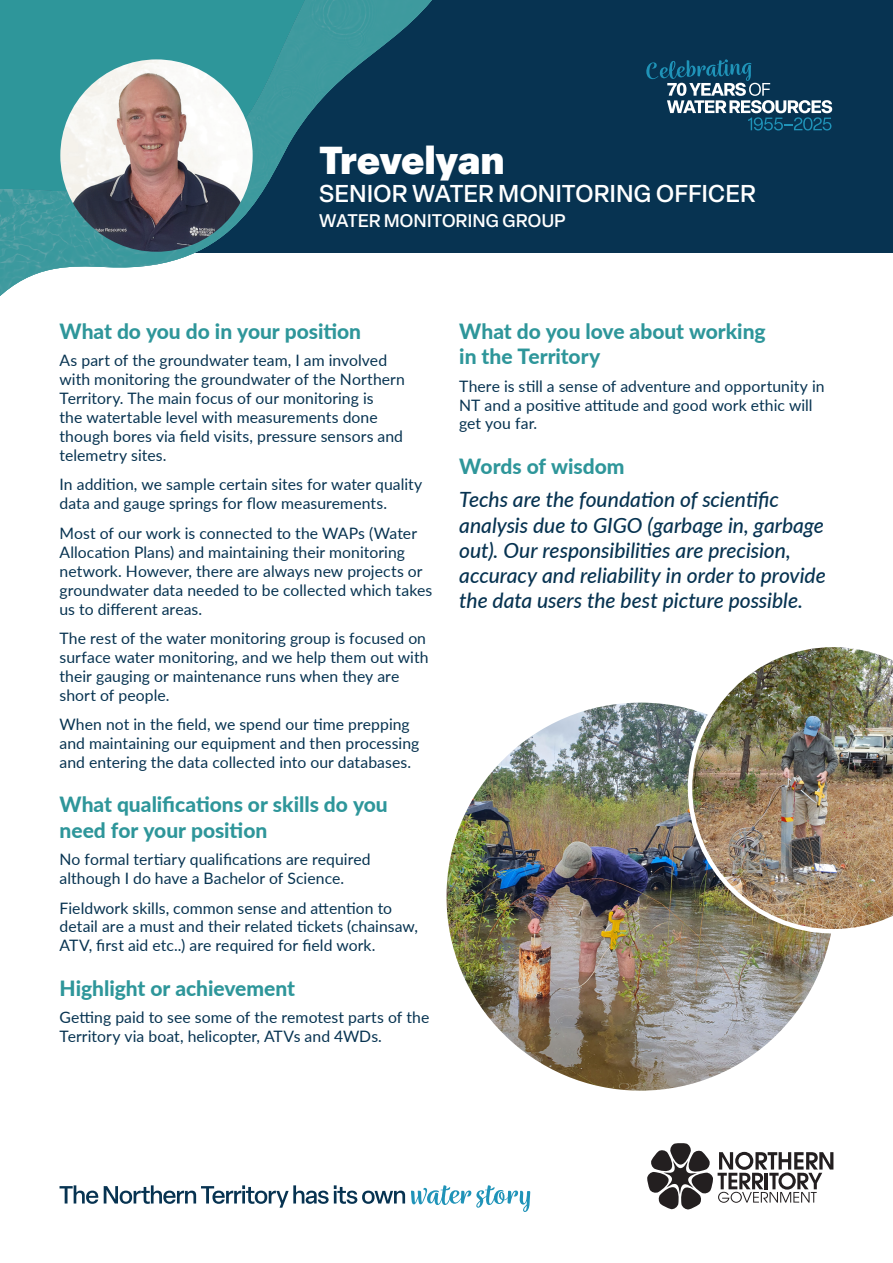
<style>
.page{position:relative;width:893px;height:1263px;background:#fff}
.page>*{position:absolute;margin:0;border:0;box-sizing:border-box;transform-origin:0 0}
.Name{font:900 38.4px "Elza";letter-spacing:-.015em;color:#fff}
.Job_title{font:500 24px "Elza";letter-spacing:.025em;color:#fff}
.Pull_quote{font:italic 500 21px/25.2px "Lato";color:#073351}
.Subheading{font:800 21px/25.2px "Lato";color:#2e969a}
.Team_unit{font:500 18px "Elza";letter-spacing:.025em;color:#fff}
.Body{font:15.75px/18.9px "Lato";letter-spacing:.005em;color:#073351}
</style>
<div class="page">
<div style="left:0;top:0;width:893px;height:252px;background:#073351"></div>
<img style="left:0;top:0;width:448px;height:296px">
<svg style="left:646px;top:59px;width:186px;height:71px"></svg>
<svg style="left:60px;top:1185px;width:38px;height:19px"></svg>
<svg style="left:104px;top:1185px;width:301px;height:23px"></svg>
<svg style="left:411px;top:1185px;width:119px;height:27px"></svg>
<svg style="left:647px;top:1143px;width:186px;height:67px"></svg>
<img style="left:60px;top:59px;width:193px;height:193px;border-radius:96px">
<img style="left:446px;top:703px;width:388px;height:388px;border-radius:194px">
<img style="left:688px;top:647px;width:205px;height:286px">
<p class="Name" style="left:319px;top:132px;width:187px">Trevelyan</p>
<p class="Job_title" style="left:319px;top:178px;width:438px">SENIOR WATER MONITORING OFFICER</p>
<p class="Team_unit" style="left:319px;top:209px;width:248px">WATER MONITORING GROUP</p>
<p class="Subheading" style="left:60px;top:318px;width:303px">What do you do in your position</p>
<p class="Body" style="left:60px;top:351px;width:347px">As part of the groundwater team, I am involved with monitoring the groundwater of the Northern Territory. The main focus of our monitoring is<br>the watertable level with measurements done though bores via field visits, pressure sensors and telemetry sites.</p>
<p class="Body" style="left:60px;top:475px;width:364px">In addition, we sample certain sites for water quality data and gauge springs for flow measurements.</p>
<p class="Body" style="left:60px;top:523px;width:374px">Most of our work is connected to the WAPs (Water Allocation Plans) and maintaining their monitoring network. However, there are always new projects or groundwater data needed to be collected which takes us to different areas.</p>
<p class="Body" style="left:60px;top:628px;width:371px">The rest of the water monitoring group is focused on surface water monitoring, and we help them out with their gauging or maintenance runs when they are short of people.</p>
<p class="Body" style="left:60px;top:714px;width:361px">When not in the field, we spend our time prepping and maintaining our equipment and then processing and entering the data collected into our databases.</p>
<p class="Subheading" style="left:60px;top:791px;width:330px">What qualifications or skills do you need for your position</p>
<p class="Body" style="left:60px;top:849px;width:313px">No formal tertiary qualifications are required although I do have a Bachelor of Science.</p>
<p class="Body" style="left:60px;top:898px;width:360px">Fieldwork skills, common sense and attention to detail are a must and their related tickets (chainsaw,<br>ATV, first aid etc..) are required for field work.</p>
<p class="Subheading" style="left:60px;top:974px;width:237px">Highlight or achievement</p>
<p class="Body" style="left:60px;top:1007px;width:371px">Getting paid to see some of the remotest parts of the<br>Territory via boat, helicopter, ATVs and 4WDs.</p>
<p class="Subheading" style="left:459px;top:318px;width:308px">What do you love about working in the Territory</p>
<p class="Body" style="left:459px;top:376px;width:367px">There is still a sense of adventure and opportunity in<br>NT and a positive attitude and good work ethic will get you far.</p>
<p class="Subheading" style="left:459px;top:453px;width:167px">Words of wisdom</p>
<p class="Pull_quote" style="left:459px;top:486px;width:368px">Techs are the foundation of scientific analysis due to GIGO (garbage in, garbage out). Our responsibilities are precision, accuracy and reliability in order to provide the data users the best picture possible.</p>
</div>
